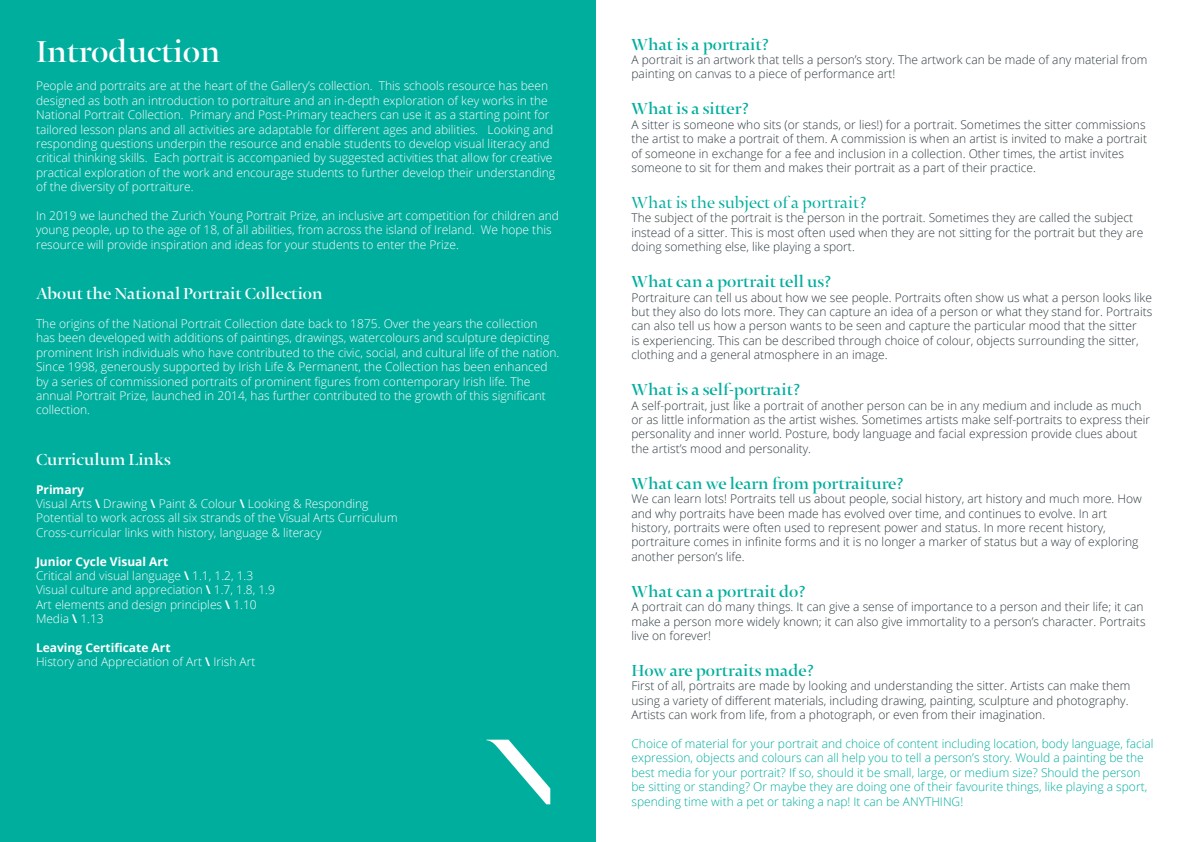
<style>
.page{position:relative;width:1191px;height:842px;background:#fff}
.page>*{position:absolute;margin:0;border:0;box-sizing:border-box;transform-origin:0 0}
.t1{font:500 34px "Ty Stencil Pro";color:#fff}
.t2{font:500 18px "Ty Stencil Pro";color:#00ae9e}
.t3{font:500 18px "Ty Stencil Pro";color:#fff}
.t4{font:18px "Ty Stencil Pro Normal";color:#00ae9e}
.t5{font:300 12px/14.4px "Open Sans";color:#2f3b41}
.t6{font:300 12px/14.4px "Open Sans";color:#fff}
.t7{font:300 12px/14.4px "Open Sans";color:#00ae9e}
.s1{font-weight:700}
</style>
<div class="page">
<div style="left:0;top:0;width:595px;height:842px;background:#00ae9e"></div>
<img style="left:486px;top:739px;width:65px;height:66px">
<h2 class="t1" style="left:36px;top:32px;width:186px">Introduction</h2>
<p class="t6" style="left:36px;top:78px;width:521px">People and portraits are at the heart of the Gallery’s collection. This schools resource has been designed as both an introduction to portraiture and an in-depth exploration of key works in the National Portrait Collection. Primary and Post-Primary teachers can use it as a starting point for tailored lesson plans and all activities are adaptable for different ages and abilities. Looking and responding questions underpin the resource and enable students to develop visual literacy and critical thinking skills. Each portrait is accompanied by suggested activities that allow for creative practical exploration of the work and encourage students to further develop their understanding of the diversity of portraiture.</p>
<p class="t6" style="left:36px;top:208px;width:524px">In 2019 we launched the Zurich Young Portrait Prize, an inclusive art competition for children and young people, up to the age of 18, of all abilities, from across the island of Ireland. We hope this resource will provide inspiration and ideas for your students to enter the Prize.</p>
<h3 class="t3" style="left:36px;top:284px;width:288px">About the National Portrait Collection</h3>
<p class="t6" style="left:36px;top:316px;width:525px">The origins of the National Portrait Collection date back to 1875. Over the years the collection has been developed with additions of paintings, drawings, watercolours and sculpture depicting prominent Irish individuals who have contributed to the civic, social, and cultural life of the nation.<br>Since 1998, generously supported by Irish Life &amp; Permanent, the Collection has been enhanced by a series of commissioned portraits of prominent figures from contemporary Irish life. The annual Portrait Prize, launched in 2014, has further contributed to the growth of this significant collection.</p>
<h3 class="t3" style="left:36px;top:449px;width:137px">Curriculum Links</h3>
<p class="t6" style="left:36px;top:482px;width:363px"><span class="s1">Primary<br></span>Visual Arts <span class="s1">\</span> Drawing <span class="s1">\</span> Paint &amp; Colour <span class="s1">\</span> Looking &amp; Responding Potential to work across all six strands of the Visual Arts Curriculum Cross-curricular links with history, language &amp; literacy</p>
<p class="t6" style="left:36px;top:554px;width:240px"><span class="s1">Junior Cycle Visual Art<br></span>Critical and visual language <span class="s1">\</span> 1.1, 1.2, 1.3<br>Visual culture and appreciation <span class="s1">\</span> 1.7, 1.8, 1.9<br>Art elements and design principles <span class="s1">\</span> 1.10<br>Media <span class="s1">\</span> 1.13</p>
<p class="t6" style="left:36px;top:640px;width:221px"><span class="s1">Leaving Certificate Art<br></span>History and Appreciation of Art <span class="s1">\</span> Irish Art</p>
<h3 class="t2" style="left:631px;top:34px;width:139px">What is a portrait?</h3>
<p class="t5" style="left:631px;top:52px;width:517px">A portrait is an artwork that tells a person’s story. The artwork can be made of any material from painting on canvas to a piece of performance art!</p>
<h3 class="t2" style="left:631px;top:99px;width:119px">What is a sitter?</h3>
<p class="t5" style="left:631px;top:117px;width:517px">A sitter is someone who sits (or stands, or lies!) for a portrait. Sometimes the sitter commissions the artist to make a portrait of them. A commission is when an artist is invited to make a portrait of someone in exchange for a fee and inclusion in a collection. Other times, the artist invites someone to sit for them and makes their portrait as a part of their practice.</p>
<h3 class="t4" style="left:631px;top:193px;width:237px">What is the subject of a portrait?</h3>
<p class="t5" style="left:631px;top:210px;width:513px">The subject of the portrait is the person in the portrait. Sometimes they are called the subject instead of a sitter. This is most often used when they are not sitting for the portrait but they are doing something else, like playing a sport.</p>
<h3 class="t2" style="left:631px;top:272px;width:201px">What can a portrait tell us?</h3>
<p class="t5" style="left:631px;top:290px;width:522px">Portraiture can tell us about how we see people. Portraits often show us what a person looks like but they also do lots more. They can capture an idea of a person or what they stand for. Portraits can also tell us how a person wants to be seen and capture the particular mood that the sitter<br>is experiencing. This can be described through choice of colour, objects surrounding the sitter, clothing and a general atmosphere in an image.</p>
<h3 class="t2" style="left:631px;top:380px;width:170px">What is a self-portrait?</h3>
<p class="t5" style="left:631px;top:398px;width:520px">A self-portrait, just like a portrait of another person can be in any medium and include as much or as little information as the artist wishes. Sometimes artists make self-portraits to express their personality and inner world. Posture, body language and facial expression provide clues about the artist’s mood and personality.</p>
<h3 class="t2" style="left:631px;top:473px;width:274px">What can we learn from portraiture?</h3>
<p class="t5" style="left:631px;top:491px;width:512px">We can learn lots! Portraits tell us about people, social history, art history and much more. How and why portraits have been made has evolved over time, and continues to evolve. In art history, portraits were often used to represent power and status. In more recent history, portraiture comes in infinite forms and it is no longer a marker of status but a way of exploring another person’s life.</p>
<h3 class="t2" style="left:631px;top:581px;width:176px">What can a portrait do?</h3>
<p class="t5" style="left:631px;top:599px;width:515px">A portrait can do many things. It can give a sense of importance to a person and their life; it can make a person more widely known; it can also give immortality to a person’s character. Portraits live on forever!</p>
<h3 class="t2" style="left:631px;top:660px;width:184px">How are portraits made?</h3>
<p class="t5" style="left:631px;top:678px;width:500px">First of all, portraits are made by looking and understanding the sitter. Artists can make them using a variety of different materials, including drawing, painting, sculpture and photography.<br>Artists can work from life, from a photograph, or even from their imagination.</p>
<p class="t7" style="left:631px;top:736px;width:523px">Choice of material for your portrait and choice of content including location, body language, facial expression, objects and colours can all help you to tell a person’s story. Would a painting be the best media for your portrait? If so, should it be small, large, or medium size? Should the person be sitting or standing? Or maybe they are doing one of their favourite things, like playing a sport, spending time with a pet or taking a nap! It can be ANYTHING!</p>
</div>
